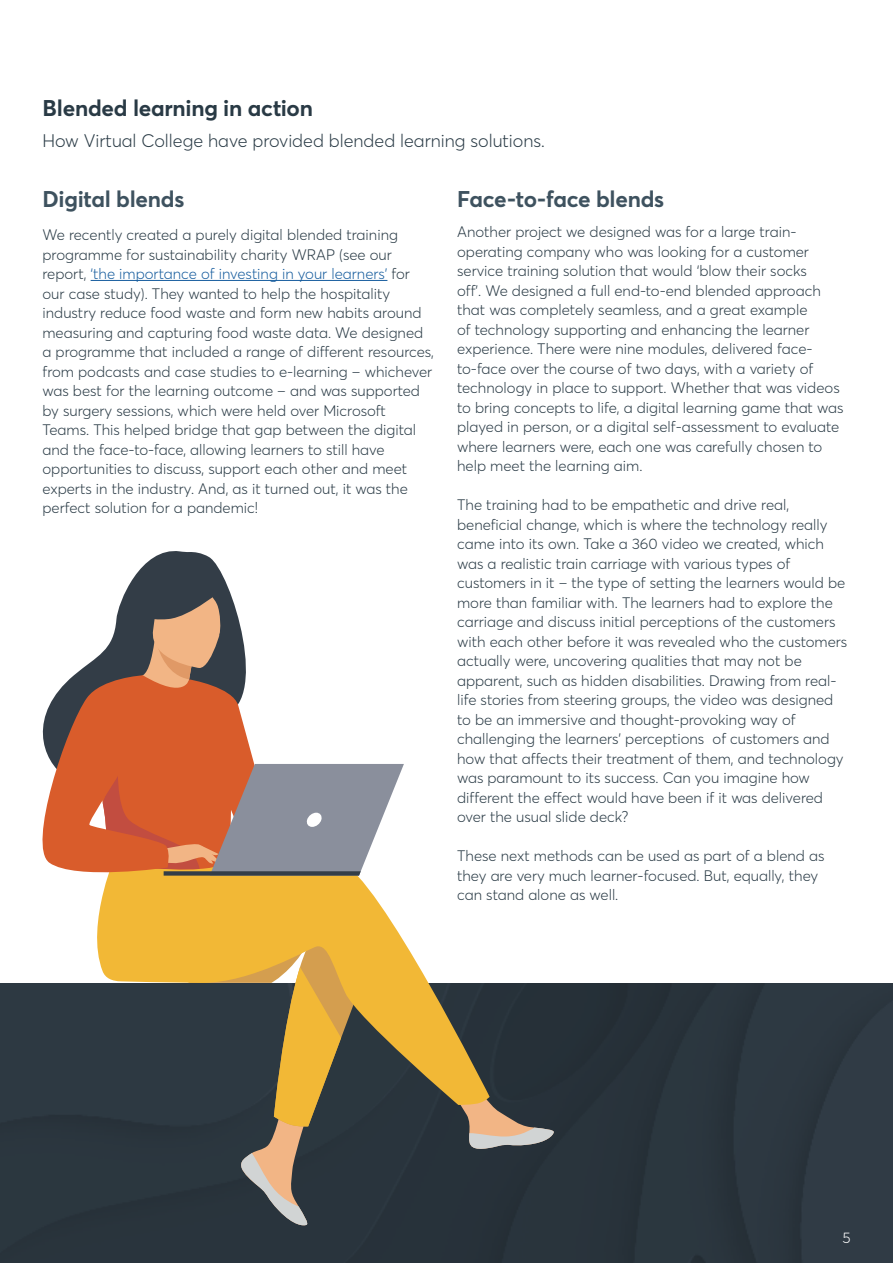
<style>
.page{position:relative;width:893px;height:1263px;background:#fff}
.page>*{position:absolute;margin:0;border:0;box-sizing:border-box;transform-origin:0 0}
.t1{font:700 22.5px "Averta";letter-spacing:-.01em;color:#3e525f}
.t2{font:700 22.5px "Averta";letter-spacing:-.01em;color:#293a45}
.t3{font:300 18px "Averta";color:#293a45}
.t4{font:300 15px/19.5px "Averta";color:#293a45}
.t5{font:300 15px "Averta";color:#fff}
.s1{color:#175d9e}
</style>
<div class="page">
<div style="left:0;top:983px;width:893px;height:280px;background:#29343d"></div>
<svg style="left:447px;top:1082px;width:107px;height:69px;background:#6c6661"></svg>
<svg style="left:84px;top:881px;width:406px;height:224px"></svg>
<svg style="left:139px;top:551px;width:82px;height:20px;fill:#333d47"></svg>
<svg style="left:188px;top:904px;width:178px;height:322px;background:#7f6e43"></svg>
<svg style="left:42px;top:571px;width:362px;height:310px"></svg>
<hr style="left:91px;top:280px;width:296px;height:1px;background:#175d9e">
<p class="t2" style="left:43px;top:93px;width:272px">Blended learning in action</p>
<p class="t3" style="left:43px;top:128px;width:504px">How Virtual College have provided blended learning solutions.</p>
<p class="t1" style="left:43px;top:183px;width:143px">Digital blends</p>
<p class="t1" style="left:457px;top:183px;width:209px">Face-to-face blends</p>
<p class="t4" style="left:43px;top:225px;width:393px">We recently created a purely digital blended training programme for sustainability charity WRAP (see our report, <span class="s1">‘the importance of investing in your learners’</span> for our case study). They wanted to help the hospitality industry reduce food waste and form new habits around measuring and capturing food waste data. We designed a programme that included a range of different resources, from podcasts and case studies to e-learning – whichever was best for the learning outcome – and was supported by surgery sessions, which were held over Microsoft Teams. This helped bridge that gap between the digital and the face-to-face, allowing learners to still have opportunities to discuss, support each other and meet experts in the industry. And, as it turned out, it was the perfect solution for a pandemic!</p>
<p class="t4" style="left:457px;top:222px;width:388px">Another project we designed was for a large train&shy;operating company who was looking for a customer service training solution that would ‘blow their socks<br>off’. We designed a full end-to-end blended approach that was completely seamless, and a great example<br>of technology supporting and enhancing the learner experience. There were nine modules, delivered face&shy;to-face over the course of two days, with a variety of technology in place to support. Whether that was videos to bring concepts to life, a digital learning game that was played in person, or a digital self-assessment to evaluate where learners were, each one was carefully chosen to help meet the learning aim.</p>
<p class="t4" style="left:457px;top:495px;width:392px">The training had to be empathetic and drive real, beneficial change, which is where the technology really came into its own. Take a 360 video we created, which was a realistic train carriage with various types of customers in it – the type of setting the learners would be more than familiar with. The learners had to explore the carriage and discuss initial perceptions of the customers with each other before it was revealed who the customers actually were, uncovering qualities that may not be apparent, such as hidden disabilities. Drawing from real&shy;life stories from steering groups, the video was designed to be an immersive and thought-provoking way of challenging the learners’ perceptions of customers and how that affects their treatment of them, and technology was paramount to its success. Can you imagine how different the effect would have been if it was delivered over the usual slide deck?</p>
<p class="t4" style="left:457px;top:846px;width:369px">These next methods can be used as part of a blend as they are very much learner-focused. But, equally, they can stand alone as well.</p>
<p class="t5" style="left:842px;top:1227px;width:10px">5</p>
</div>
